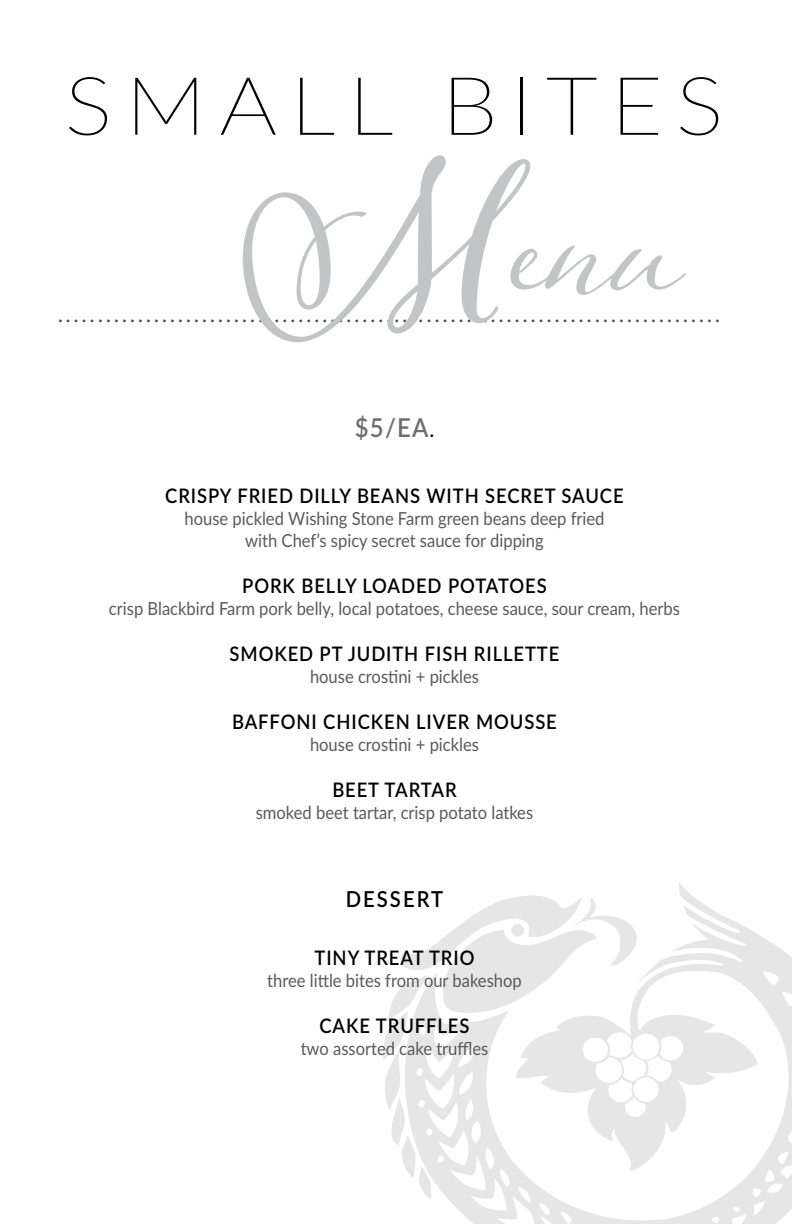
<style>
.page{position:relative;width:792px;height:1224px;background:#fff}
.page>*{position:absolute;margin:0;border:0;box-sizing:border-box;transform-origin:0 0}
.t1{font:188.6px "Adorn S Pomander";color:#c2c4c6;scale:.94 1}
.t2{font:100 81.2px "Lato";letter-spacing:.14em;color:#000;scale:1.12 1}
.t3{font:600 26px "Lato";color:#6d6e71;scale:.92 1}
.t4{font:24px "Minion Pro";color:#000}
.t5{font:600 22px "Lato";letter-spacing:.1em;color:#000;scale:.92 1}
.t6{font:600 20px "Lato";letter-spacing:.05em;color:#000;scale:.92 1}
.t7{font:18px/22px "Lato";color:#58595b;text-align:center;scale:.92 1}
.s1{font-size:248.8px}
.s2{font-size:20px;color:#000}
</style>
<div class="page">
<svg style="left:383px;top:882px;width:409px;height:342px"></svg>
<h2 class="t2" style="left:64px;top:50px;width:590px">SMALL BITES</h2>
<h1 class="t1" style="left:242px;top:113px;width:471px"><span class="s1">M</span>enu</h1>
<h3 class="t4" style="left:58px;top:298px;width:664px">...................................................................................</h3>
<h3 class="t3" style="left:355px;top:409px;width:88px">$5/EA<span class="s2">.</span></h3>
<p class="t6" style="left:165px;top:481px;width:500px">CRISPY FRIED DILLY BEANS WITH SECRET SAUCE</p>
<p class="t7" style="left:185px;top:507px;width:458px">house pickled Wishing Stone Farm green beans deep fried with Chef’s spicy secret sauce for dipping</p>
<p class="t6" style="left:242px;top:571px;width:333px">PORK BELLY LOADED POTATOES</p>
<p class="t7" style="left:109px;top:597px;width:622px">crisp Blackbird Farm pork belly, local potatoes, cheese sauce, sour cream, herbs</p>
<p class="t6" style="left:230px;top:639px;width:360px">SMOKED PT JUDITH FISH RILLETTE</p>
<p class="t7" style="left:310px;top:665px;width:185px">house crostini + pickles</p>
<p class="t6" style="left:232px;top:707px;width:355px">BAFFONI CHICKEN LIVER MOUSSE</p>
<p class="t7" style="left:310px;top:733px;width:185px">house crostini + pickles</p>
<p class="t6" style="left:332px;top:775px;width:137px">BEET TARTAR</p>
<p class="t7" style="left:256px;top:801px;width:303px">smoked beet tartar, crisp potato latkes</p>
<p class="t5" style="left:346px;top:883px;width:107px">DESSERT</p>
<p class="t6" style="left:315px;top:943px;width:175px">TINY TREAT TRIO</p>
<p class="t7" style="left:267px;top:969px;width:278px">three little bites from our bakeshop</p>
<p class="t6" style="left:319px;top:1011px;width:165px">CAKE TRUFFLES</p>
<p class="t7" style="left:301px;top:1037px;width:206px">two assorted cake truffles</p>
</div>
